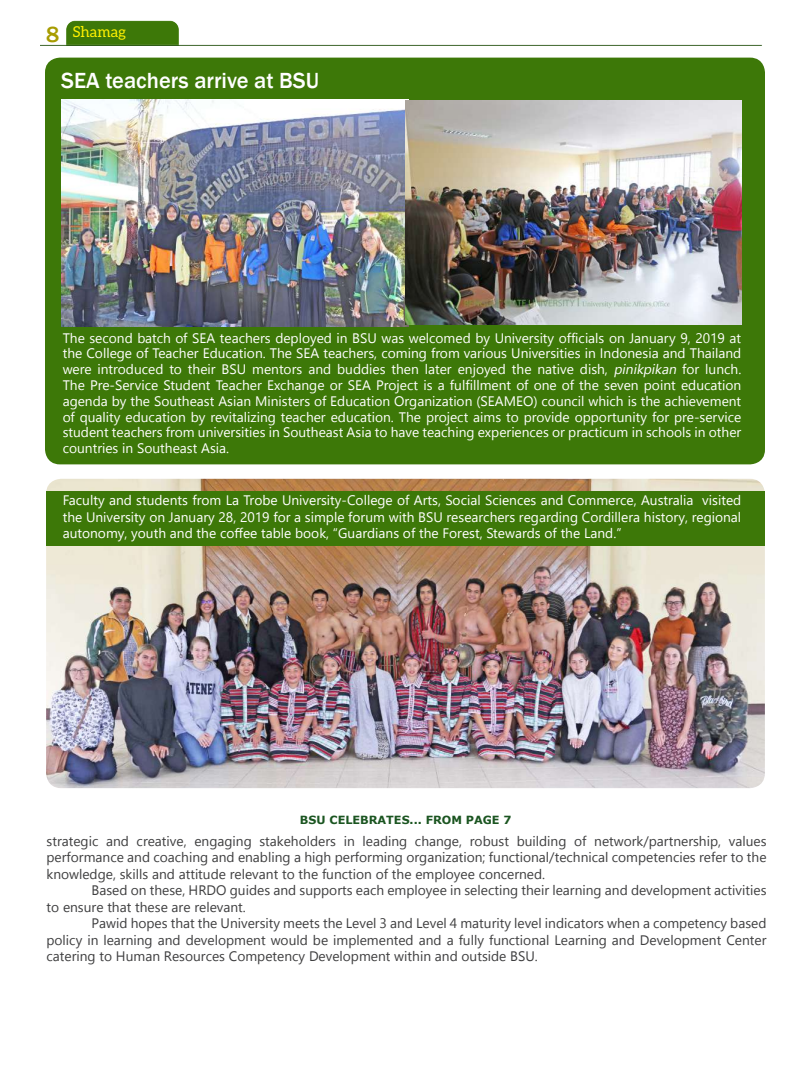
<style>
.page{position:relative;width:810px;height:1080px;background:#fff}
.page>*{position:absolute;margin:0;border:0;box-sizing:border-box;transform-origin:0 0}
.t1{font:500 22.5px "Franklin Gothic";color:#fff}
.t2{font:15px "Aleo";color:#fff101}
.t3{font:13.75px/15.9px "Segoe UI Historic";color:#fff;text-align:justify}
.t4{font:13.75px/16.5px "Microsoft Tai Le";color:#3e3e3f;text-align:justify}
.t5{font:13.75px/16.5px "Segoe UI";color:#fff;text-align:justify}
.t6{font:700 11.25px "Verdana";color:#1b5521}
.s1{font-family:"Franklin Gothic";font-weight:500;font-size:22.5px;color:#a79c01}
.s2{font-style:italic}
</style>
<div class="page">
<div style="left:45px;top:58px;width:720px;height:406px;background:#3d7808"></div>
<img style="left:66px;top:20px;width:113px;height:23px">
<img style="left:41px;top:43px;width:721px;height:2px">
<img style="left:61px;top:99px;width:347px;height:227px">
<img style="left:405px;top:101px;width:336px;height:224px">
<img style="left:46px;top:479px;width:719px;height:309px">
<div style="left:46px;top:491px;width:719px;height:54px;background:#3d7808"></div>
<p class="t2" style="left:46px;top:23px;width:82px"><span class="s1">8</span> Shamag</p>
<h1 class="t1" style="left:61px;top:66px;width:259px">SEA teachers arrive at BSU</h1>
<p class="t3" style="left:63px;top:330px;width:680px">The second batch of SEA teachers deployed in BSU was welcomed by University officials on January 9, 2019 at the College of Teacher Education. The SEA teachers, coming from various Universities in Indonesia and Thailand were introduced to their BSU mentors and buddies then later enjoyed the native dish, <span class="s2">pinikpikan</span>for lunch.<br>The Pre-Service Student Teacher Exchange or SEA Project is a fulfillment of one of the seven point education agenda by the Southeast Asian Ministers of Education Organization (SEAMEO) council which is the achievement of quality education by revitalizing teacher education. The project aims to provide opportunity for pre-service student teachers from universities in Southeast Asia to have teaching experiences or practicum in schools in other countries in Southeast Asia.</p>
<p class="t5" style="left:63px;top:491px;width:680px">Faculty and students from La Trobe University-College of Arts, Social Sciences and Commerce, Australia visited the University on January 28, 2019 for a simple forum with BSU researchers regarding Cordillera history, regional autonomy, youth and the coffee table book, “Guardians of the Forest, Stewards of the Land.”</p>
<p class="t6" style="left:300px;top:812px;width:213px">BSU CELEBRATES... FROM PAGE 7</p>
<p class="t4" style="left:47px;top:834px;width:722px">strategic and creative, engaging stakeholders in leading change, robust building of network/partnership, values performance and coaching and enabling a high performing organization; functional/technical competencies refer to the knowledge, skills and attitude relevant to the function of the employee concerned.</p>
<p class="t4" style="left:47px;top:883px;width:721px;text-indent:45px">Based on these, HRDO guides and supports each employee in selecting their learning and development activities to ensure that these are relevant.</p>
<p class="t4" style="left:47px;top:916px;width:722px;text-indent:45px">Pawid hopes that the University meets the Level 3 and Level 4 maturity level indicators when a competency based policy in learning and development would be implemented and a fully functional Learning and Development Center catering to Human Resources Competency Development within and outside BSU.</p>
</div>
